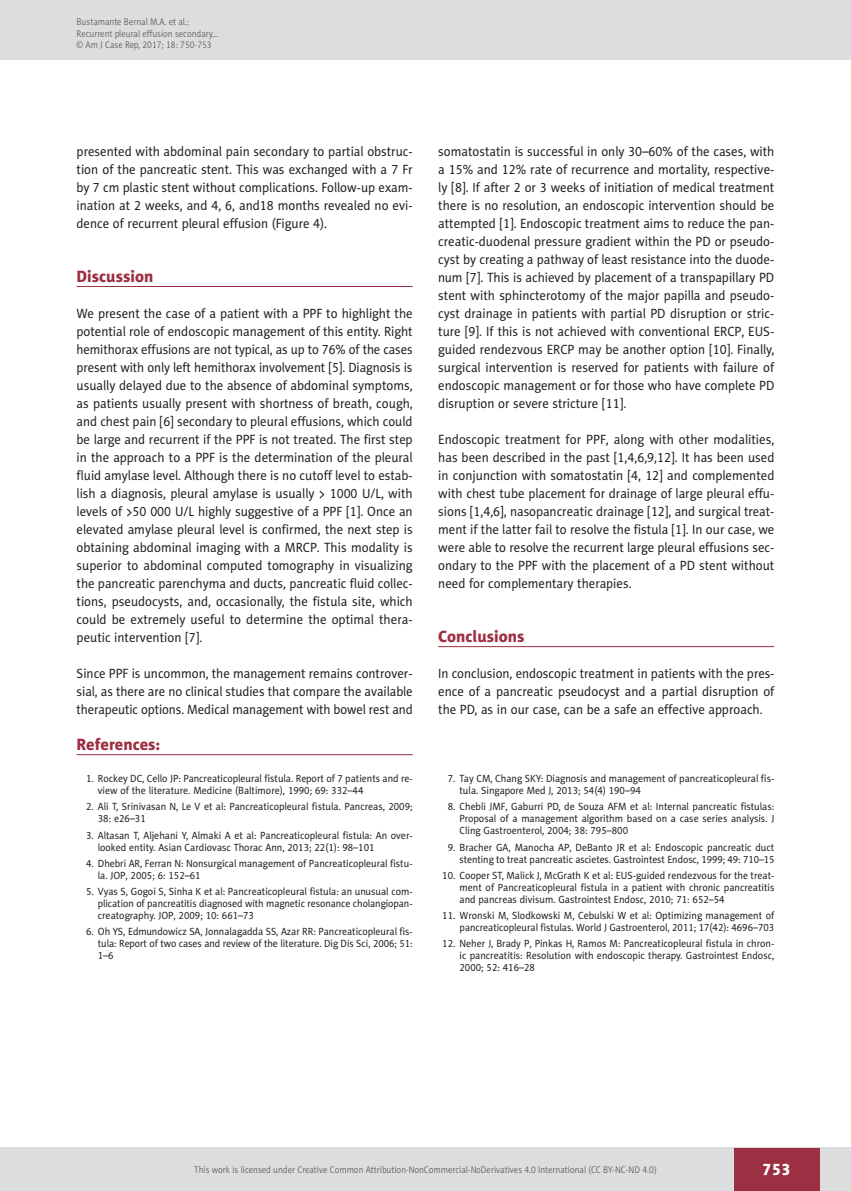
<style>
.page{position:relative;width:851px;height:1191px;background:#fff}
.page>*{position:absolute;margin:0;border:0;box-sizing:border-box;transform-origin:0 0}
.AJCR_Headline_1{font:16.5px "Naomi Sans EFN Heavy";color:#9d2f42}
.AJCR_Referencje_Tytu{font:16.5px "Naomi Sans EFN Heavy";color:#9d2f42}
.t1{font:16.5px "Naomi Sans EFN Heavy";color:#fff}
.AJCR_Body{font:13.5px/18px "Naomi Sans EFN";color:#231f20;text-align:justify;scale:.95 1}
.AJCR_Body-2{font:13.5px/18px "Naomi Sans EFN";color:#231f20;text-align:justify;scale:.94 1}
.AJCR_Referencje_punk{font:10.5px/12px "Naomi Sans EFN";color:#231f20;scale:.95 1}
.t2{font:9.75px/11.2px "Naomi Sans EFN Light";color:#57585a;scale:.9 1}
</style>
<div class="page">
<hr style="left:77px;top:286px;width:335px;height:1px;background:#9d2f42">
<hr style="left:438px;top:646px;width:336px;height:1px;background:#9d2f42">
<hr style="left:77px;top:754px;width:335px;height:1px;background:#9d2f42">
<div style="left:0;top:1148px;width:850px;height:43px;background:#dcdddf"></div>
<div style="left:733px;top:1147px;width:86px;height:43px;background:#9d2f42"></div>
<div style="left:0;top:0;width:850px;height:60px;background:#dcdddf"></div>
<p class="t2" style="left:77px;top:16px;width:158px">Bustamante Bernal M.A. et al.:<br>Recurrent pleural effusion secondary… © Am J Case Rep, 2017; 18: 750-753</p>
<p class="AJCR_Body" style="left:77px;top:142px;width:355px">presented with abdominal pain secondary to partial obstruc&shy;tion of the pancreatic stent. This was exchanged with a 7 Fr by 7 cm plastic stent without complications. Follow-up exam&shy;ination at 2 weeks, and 4, 6, and18 months revealed no evi&shy;dence of recurrent pleural effusion (Figure 4).</p>
<p class="AJCR_Headline_1" style="left:77px;top:266px;width:78px">Discussion</p>
<p class="AJCR_Body" style="left:77px;top:304px;width:355px">We present the case of a patient with a PPF to highlight the potential role of endoscopic management of this entity. Right hemithorax effusions are not typical, as up to 76% of the cases present with only left hemithorax involvement [5]. Diagnosis is usually delayed due to the absence of abdominal symptoms, as patients usually present with shortness of breath, cough, and chest pain [6] secondary to pleural effusions, which could be large and recurrent if the PPF is not treated. The first step in the approach to a PPF is the determination of the pleural fluid amylase level. Although there is no cutoff level to estab&shy;lish a diagnosis, pleural amylase is usually &gt; 1000 U/L, with levels of &gt;50 000 U/L highly suggestive of a PPF [1]. Once an elevated amylase pleural level is confirmed, the next step is obtaining abdominal imaging with a MRCP. This modality is superior to abdominal computed tomography in visualizing the pancreatic parenchyma and ducts, pancreatic fluid collec&shy;tions, pseudocysts, and, occasionally, the fistula site, which could be extremely useful to determine the optimal thera&shy;peutic intervention [7].</p>
<p class="AJCR_Body" style="left:77px;top:664px;width:355px">Since PPF is uncommon, the management remains controver&shy;sial, as there are no clinical studies that compare the available therapeutic options. Medical management with bowel rest and</p>
<p class="AJCR_Referencje_Tytu" style="left:77px;top:734px;width:85px">References:</p>
<p class="AJCR_Referencje_punk" style="left:98px;top:772px;width:333px;text-indent:-12px">1. Rockey DC, Cello JP: Pancreaticopleural fistula. Report of 7 patients and re&shy;view of the literature. Medicine (Baltimore), 1990; 69: 332–44</p>
<p class="AJCR_Referencje_punk" style="left:98px;top:801px;width:333px;text-indent:-12px">2. Ali T, Srinivasan N, Le V et al: Pancreaticopleural fistula. Pancreas, 2009;<br>38: e26–31</p>
<p class="AJCR_Referencje_punk" style="left:98px;top:829px;width:333px;text-indent:-12px">3. Altasan T, Aljehani Y, Almaki A et al: Pancreaticopleural fistula: An over&shy;looked entity. Asian Cardiovasc Thorac Ann, 2013; 22(1): 98–101</p>
<p class="AJCR_Referencje_punk" style="left:98px;top:857px;width:333px;text-indent:-12px">4. Dhebri AR, Ferran N: Nonsurgical management of Pancreaticopleural fistu&shy;la. JOP, 2005; 6: 152–61</p>
<p class="AJCR_Referencje_punk" style="left:98px;top:885px;width:333px;text-align:justify;text-indent:-12px">5. Vyas S, Gogoi S, Sinha K et al: Pancreaticopleural fistula: an unusual com&shy;plication of pancreatitis diagnosed with magnetic resonance cholangiopan&shy;creatography. JOP, 2009; 10: 661–73</p>
<p class="AJCR_Referencje_punk" style="left:98px;top:926px;width:333px;text-align:justify;text-indent:-12px">6. Oh YS, Edmundowicz SA, Jonnalagadda SS, Azar RR: Pancreaticopleural fis&shy;tula: Report of two cases and review of the literature. Dig Dis Sci, 2006; 51:<br>1–6</p>
<p class="AJCR_Body" style="left:438px;top:142px;width:355px">somatostatin is successful in only 30–60% of the cases, with a 15% and 12% rate of recurrence and mortality, respective&shy;ly [8]. If after 2 or 3 weeks of initiation of medical treatment there is no resolution, an endoscopic intervention should be attempted [1]. Endoscopic treatment aims to reduce the pan&shy;creatic-duodenal pressure gradient within the PD or pseudo&shy;cyst by creating a pathway of least resistance into the duode&shy;num [7]. This is achieved by placement of a transpapillary PD stent with sphincterotomy of the major papilla and pseudo&shy;cyst drainage in patients with partial PD disruption or stric&shy;ture [9]. If this is not achieved with conventional ERCP, EUS&shy;guided rendezvous ERCP may be another option [10]. Finally, surgical intervention is reserved for patients with failure of endoscopic management or for those who have complete PD disruption or severe stricture [11].</p>
<p class="AJCR_Body" style="left:438px;top:430px;width:355px">Endoscopic treatment for PPF, along with other modalities, has been described in the past [1,4,6,9,12]. It has been used in conjunction with somatostatin [4, 12] and complemented with chest tube placement for drainage of large pleural effu&shy;sions [1,4,6], nasopancreatic drainage [12], and surgical treat&shy;ment if the latter fail to resolve the fistula [1]. In our case, we were able to resolve the recurrent large pleural effusions sec&shy;ondary to the PPF with the placement of a PD stent without need for complementary therapies.</p>
<p class="AJCR_Headline_1" style="left:438px;top:626px;width:88px">Conclusions</p>
<p class="AJCR_Body-2" style="left:438px;top:664px;width:359px">In conclusion, endoscopic treatment in patients with the pres&shy;ence of a pancreatic pseudocyst and a partial disruption of the PD, as in our case, can be a safe an effective approach.</p>
<p class="AJCR_Referencje_punk" style="left:459px;top:772px;width:333px;text-indent:-12px">7. Tay CM, Chang SKY: Diagnosis and management of pancreaticopleural fis&shy;tula. Singapore Med J, 2013; 54(4) 190–94</p>
<p class="AJCR_Referencje_punk" style="left:459px;top:801px;width:333px;text-align:justify;text-indent:-12px">8. Chebli JMF, Gaburri PD, de Souza AFM et al: Internal pancreatic fistulas:<br>Proposal of a management algorithm based on a case series analysis. J Cling Gastroenterol, 2004; 38: 795–800</p>
<p class="AJCR_Referencje_punk" style="left:447px;top:841px;width:345px;text-align:right">9. Bracher GA, Manocha AP, DeBanto JR et al: Endoscopic pancreatic duct stenting to treat pancreatic ascietes. Gastrointest Endosc, 1999; 49: 710–15</p>
<p class="AJCR_Referencje_punk" style="left:459px;top:869px;width:333px;text-align:justify;text-indent:-17px">10. Cooper ST, Malick J, McGrath K et al: EUS-guided rendezvous for the treat&shy;ment of Pancreaticopleural fistula in a patient with chronic pancreatitis and pancreas divisum. Gastrointest Endosc, 2010; 71: 652–54</p>
<p class="AJCR_Referencje_punk" style="left:442px;top:909px;width:351px;text-align:right">11. Wronski M, Slodkowski M, Cebulski W et al: Optimizing management of pancreaticopleural fistulas. World J Gastroenterol, 2011; 17(42): 4696–703</p>
<p class="AJCR_Referencje_punk" style="left:459px;top:938px;width:333px;text-align:justify;text-indent:-17px">12. Neher J, Brady P, Pinkas H, Ramos M: Pancreaticopleural fistula in chron&shy;ic pancreatitis: Resolution with endoscopic therapy. Gastrointest Endosc, 2000; 52: 416–28</p>
<p class="t2" style="left:194px;top:1164px;width:515px">This work is licensed under Creative Common Attribution-NonCommercial-NoDerivatives 4.0 International (CC BY-NC-ND 4.0)</p>
<p class="t1" style="left:762px;top:1159px;width:30px">753</p>
</div>
